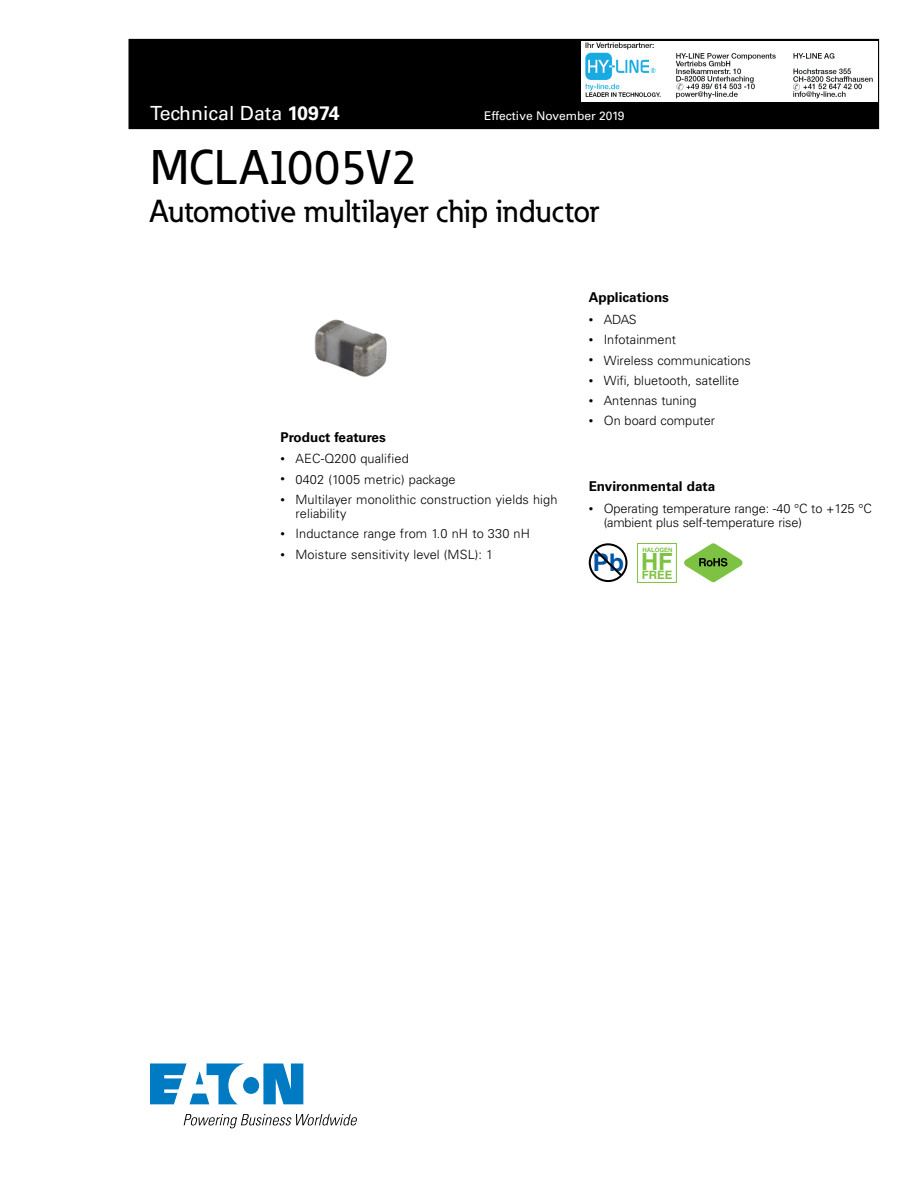
<style>
.page{position:relative;width:918px;height:1188px;background:#fff}
.page>*{position:absolute;margin:0;border:0;box-sizing:border-box;transform-origin:0 0}
.t1{font:500 48px "Eaton";color:#000}
.t2{font:500 31.5px "Eaton";color:#000}
.t3{font:700 24.3px "Helvetica";color:#0054a6}
.t4{font:700 23.7px "Helvetica";color:#7dc242}
.t5{font:19.5px "Univers LT Std";color:#fff}
.t6{font:700 13.5px "Univers LT Std";color:#000}
.t7{font:300 12.75px/14.2px "Univers LT Std";color:#000}
.t8{font:12px "Univers LT Std";color:#fff}
.t9{font:700 11.55px "Helvetica";color:#7dc242}
.t10{font:700 6px "Helvetica";color:#7dc242}
.s1{font-weight:700}
.s2{font-family:"Univers";font-size:9px}
</style>
<div class="page">
<div style="left:129px;top:39px;width:750px;height:90px;background:#000"></div>
<svg style="left:150px;top:1063px;width:153px;height:41px"></svg>
<svg style="left:184px;top:1114px;width:173px;height:14px"></svg>
<img style="left:314px;top:319px;width:73px;height:58px">
<svg style="left:589px;top:543px;width:38px;height:39px"></svg>
<div style="left:637px;top:543px;width:40px;height:40px;border:1px solid #7dc242"></div>
<svg style="left:684px;top:543px;width:59px;height:39px"></svg>
<img style="left:582px;top:42px;width:295px;height:60px">
<h3 class="t5" style="left:150px;top:102px;width:191px">Technical Data <span class="s1">10974</span></h3>
<p class="t8" style="left:484px;top:109px;width:142px">Effective November 2019</p>
<h1 class="t1" style="left:150px;top:138px;width:268px">MCLA1005V2</h1>
<h2 class="t2" style="left:150px;top:191px;width:451px">Automotive multilayer chip inductor</h2>
<p class="t6" style="left:280px;top:429px;width:107px">Product features</p>
<p class="t7" style="left:280px;top:452px;width:130px"><span class="s2">•</span> AEC-Q200 qualified</p>
<p class="t7" style="left:280px;top:472px;width:177px"><span class="s2">•</span> 0402 (1005 metric) package</p>
<p class="t7" style="left:296px;top:492px;width:264px;text-indent:-15px"><span class="s2">•</span> Multilayer monolithic construction yields high reliability</p>
<p class="t7" style="left:280px;top:527px;width:251px"><span class="s2">•</span> Inductance range from 1.0 nH to 330 nH</p>
<p class="t7" style="left:280px;top:548px;width:214px"><span class="s2">•</span> Moisture sensitivity level (MSL): 1</p>
<p class="t6" style="left:589px;top:290px;width:82px">Applications</p>
<p class="t7" style="left:589px;top:312px;width:49px"><span class="s2">•</span> ADAS</p>
<p class="t7" style="left:589px;top:333px;width:89px"><span class="s2">•</span> Infotainment</p>
<p class="t7" style="left:589px;top:353px;width:164px"><span class="s2">•</span> Wireless communications</p>
<p class="t7" style="left:589px;top:373px;width:152px"><span class="s2">•</span> Wifi, bluetooth, satellite</p>
<p class="t7" style="left:589px;top:393px;width:109px"><span class="s2">•</span> Antennas tuning</p>
<p class="t7" style="left:589px;top:414px;width:128px"><span class="s2">•</span> On board computer</p>
<p class="t6" style="left:589px;top:479px;width:128px">Environmental data</p>
<p class="t7" style="left:604px;top:501px;width:270px;text-indent:-15px"><span class="s2">•</span> Operating temperature range: -40 °C to +125 °C (ambient plus self-temperature rise)</p>
<h3 class="t3" style="left:593px;top:547px;width:33px">Pb</h3>
<p class="t10" style="left:642px;top:546px;width:32px">HALOGEN</p>
<h3 class="t4" style="left:641px;top:547px;width:33px">HF</h3>
<p class="t9" style="left:642px;top:568px;width:32px">FREE</p>
</div>
